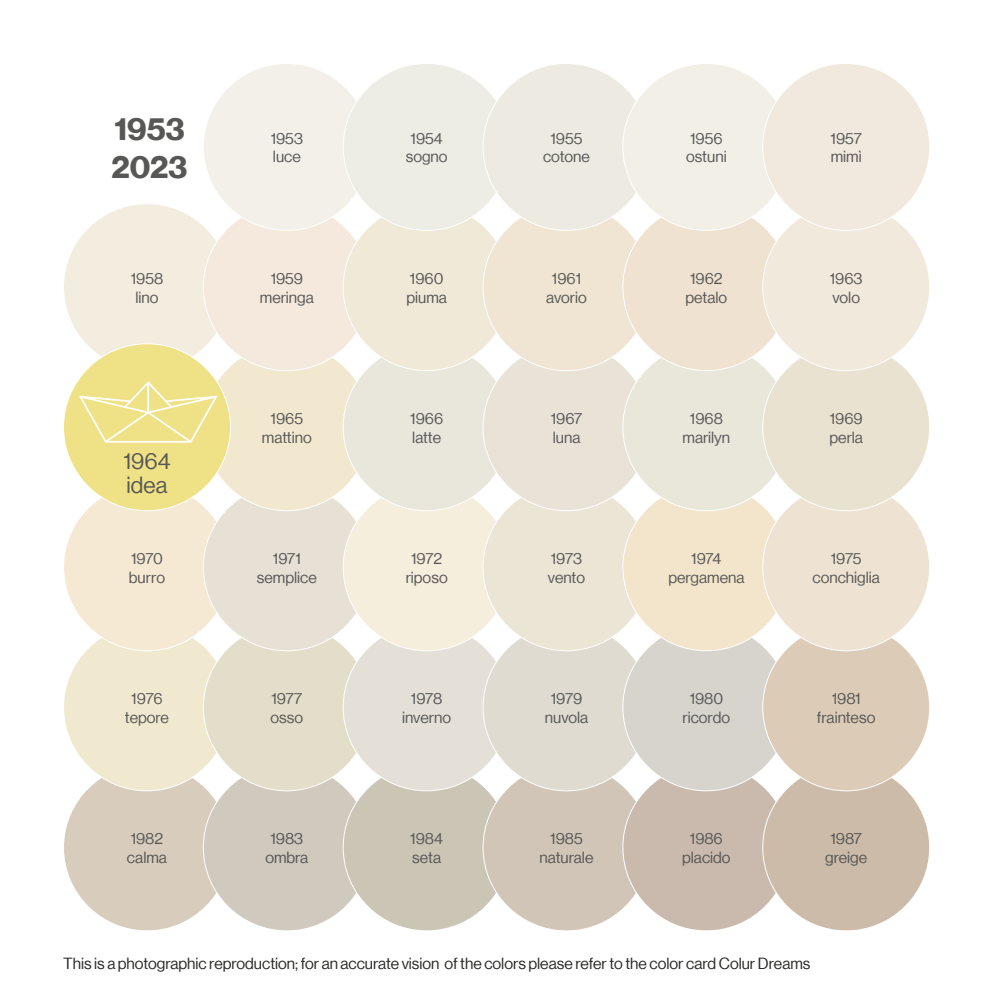
<style>
.page{position:relative;width:993px;height:993px;background:#fff}
.page>*{position:absolute;margin:0;border:0;box-sizing:border-box;transform-origin:0 0}
.t1{font:31.5px/37.8px "N Haas Grotesk DSW02 75 Bd";color:#575756}
.t2{font:22.75px/24.5px "N Haas Grotesk DSW02 55 Rg";color:#575756}
.t3{font:15.75px/18.9px "N Haas Grotesk DSW02 55 Rg";color:#575756;text-align:center}
.t4{font:15.75px "N Haas Grotesk DSW02 55 Rg";color:#282827}
</style>
<div class="page">
<div style="left:63px;top:763px;width:167px;height:167px;background:#d8ccbc;border-radius:50%"></div>
<div style="left:203px;top:763px;width:167px;height:167px;background:#cfc9be;border-radius:50%"></div>
<div style="left:343px;top:763px;width:167px;height:167px;background:#cac5b4;border-radius:50%"></div>
<div style="left:483px;top:763px;width:166px;height:167px;background:#d1c5b7;border-radius:50%"></div>
<div style="left:622px;top:763px;width:167px;height:167px;background:#cabaad;border-radius:50%"></div>
<div style="left:762px;top:763px;width:167px;height:167px;background:#ccbba8;border-radius:50%"></div>
<div style="left:63px;top:623px;width:167px;height:167px;background:#f1e9cf;border-radius:50%"></div>
<div style="left:203px;top:623px;width:167px;height:167px;background:#e3dec9;border-radius:50%"></div>
<div style="left:343px;top:623px;width:167px;height:167px;background:#e4e0d7;border-radius:50%"></div>
<div style="left:483px;top:623px;width:166px;height:167px;background:#dfdbd0;border-radius:50%"></div>
<div style="left:622px;top:623px;width:167px;height:167px;background:#d7d4ce;border-radius:50%"></div>
<div style="left:762px;top:623px;width:167px;height:167px;background:#dcccb7;border-radius:50%"></div>
<div style="left:63px;top:483px;width:167px;height:167px;background:#f5e9d4;border-radius:50%"></div>
<div style="left:203px;top:483px;width:167px;height:167px;background:#e6e1d4;border-radius:50%"></div>
<div style="left:343px;top:483px;width:167px;height:167px;background:#f6eedd;border-radius:50%"></div>
<div style="left:483px;top:483px;width:166px;height:167px;background:#eae5d5;border-radius:50%"></div>
<div style="left:622px;top:483px;width:167px;height:167px;background:#f3e5cb;border-radius:50%"></div>
<div style="left:762px;top:483px;width:167px;height:167px;background:#eee3d2;border-radius:50%"></div>
<div style="left:203px;top:343px;width:167px;height:167px;background:#f2e8d0;border-radius:50%"></div>
<div style="left:343px;top:343px;width:167px;height:167px;background:#e9e6dc;border-radius:50%"></div>
<div style="left:483px;top:343px;width:166px;height:167px;background:#e8e3d6;border-radius:50%"></div>
<div style="left:622px;top:343px;width:167px;height:167px;background:#e9e6da;border-radius:50%"></div>
<div style="left:762px;top:343px;width:167px;height:167px;background:#e9e2d1;border-radius:50%"></div>
<div style="left:63px;top:204px;width:167px;height:166px;background:#f3eddf;border-radius:50%"></div>
<div style="left:203px;top:204px;width:167px;height:166px;background:#f5e9dd;border-radius:50%"></div>
<div style="left:343px;top:204px;width:167px;height:166px;background:#f0e9d8;border-radius:50%"></div>
<div style="left:483px;top:204px;width:166px;height:166px;background:#efe5d2;border-radius:50%"></div>
<div style="left:622px;top:204px;width:167px;height:166px;background:#efe2d0;border-radius:50%"></div>
<div style="left:762px;top:204px;width:167px;height:166px;background:#f1e9dc;border-radius:50%"></div>
<div style="left:203px;top:63px;width:167px;height:167px;background:#f2f0e9;border-radius:50%"></div>
<div style="left:343px;top:63px;width:167px;height:167px;background:#edede6;border-radius:50%"></div>
<div style="left:483px;top:63px;width:166px;height:167px;background:#edebe1;border-radius:50%"></div>
<div style="left:622px;top:63px;width:167px;height:167px;background:#f2efe7;border-radius:50%"></div>
<div style="left:762px;top:63px;width:167px;height:167px;background:#f1e9de;border-radius:50%"></div>
<div style="left:63px;top:343px;width:167px;height:167px;background:#efe286;border-radius:50%"></div>
<svg style="left:79px;top:381px;width:138px;height:61px"></svg>
<h1 class="t1" style="left:111px;top:111px;width:77px">1953<br>2023</h1>
<p class="t3" style="left:270px;top:129px;width:34px;text-align:left">1953 luce</p>
<p class="t3" style="left:405px;top:129px;width:43px">1954 sogno</p>
<p class="t3" style="left:543px;top:129px;width:48px">1955 cotone</p>
<p class="t3" style="left:685px;top:129px;width:42px;text-align:left">1956 ostuni</p>
<p class="t3" style="left:830px;top:129px;width:33px;text-align:left">1957 mimì</p>
<p class="t3" style="left:131px;top:269px;width:34px;text-align:left">1958 lino</p>
<p class="t3" style="left:260px;top:269px;width:55px">1959 meringa</p>
<p class="t3" style="left:406px;top:269px;width:42px;text-align:left">1960 piuma</p>
<p class="t3" style="left:546px;top:269px;width:42px">1961 avorio</p>
<p class="t3" style="left:685px;top:269px;width:43px;text-align:left">1962 petalo</p>
<p class="t3" style="left:829px;top:269px;width:34px;text-align:left">1963 volo</p>
<h2 class="t2" style="left:123px;top:448px;width:49px">1964 idea</h2>
<p class="t3" style="left:262px;top:409px;width:51px">1965 mattino</p>
<p class="t3" style="left:410px;top:409px;width:34px;text-align:left">1966 latte</p>
<p class="t3" style="left:550px;top:409px;width:33px;text-align:left">1967 luna</p>
<p class="t3" style="left:682px;top:409px;width:49px">1968 marilyn</p>
<p class="t3" style="left:829px;top:409px;width:35px;text-align:left">1969 perla</p>
<p class="t3" style="left:129px;top:549px;width:38px;text-align:left">1970 burro</p>
<p class="t3" style="left:257px;top:549px;width:61px">1971 semplice</p>
<p class="t3" style="left:405px;top:549px;width:43px">1972 riposo</p>
<p class="t3" style="left:547px;top:549px;width:39px;text-align:left">1973 vento</p>
<p class="t3" style="left:668px;top:549px;width:78px">1974 pergamena</p>
<p class="t3" style="left:812px;top:549px;width:69px">1975 conchiglia</p>
<p class="t3" style="left:125px;top:689px;width:46px">1976 tepore</p>
<p class="t3" style="left:270px;top:689px;width:34px;text-align:left">1977 osso</p>
<p class="t3" style="left:402px;top:689px;width:51px">1978 inverno</p>
<p class="t3" style="left:544px;top:689px;width:45px">1979 nuvola</p>
<p class="t3" style="left:682px;top:689px;width:49px">1980 ricordo</p>
<p class="t3" style="left:816px;top:689px;width:60px">1981 frainteso</p>
<p class="t3" style="left:127px;top:828px;width:42px;text-align:left">1982 calma</p>
<p class="t3" style="left:265px;top:828px;width:44px">1983 ombra</p>
<p class="t3" style="left:410px;top:828px;width:34px;text-align:left">1984 seta</p>
<p class="t3" style="left:539px;top:828px;width:55px">1985 naturale</p>
<p class="t3" style="left:682px;top:828px;width:50px">1986 placido</p>
<p class="t3" style="left:825px;top:828px;width:43px">1987 greige</p>
<p class="t4" style="left:63px;top:954px;width:748px">This is a photographic reproduction; for an accurate vision of the colors please refer to the color card Colur Dreams</p>
</div>
